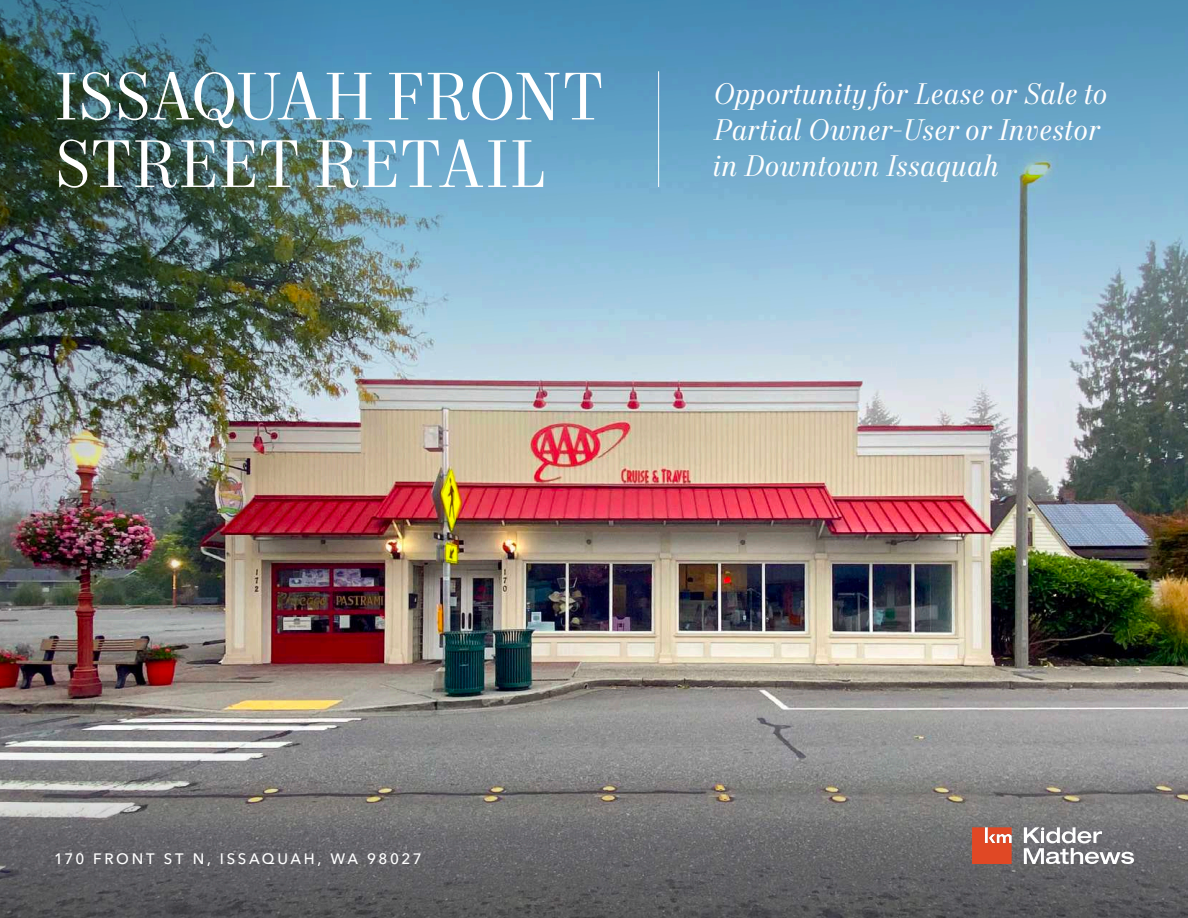
<style>
.page{position:relative;width:1188px;height:918px;background:#fff}
.page>*{position:absolute;margin:0;border:0;box-sizing:border-box;transform-origin:0 0}
.Headline_-_Level_1_-_White_2023{font:67.5px/67.5px "Mort Modern 08";letter-spacing:-.01em;color:#fff}
.Callout_Text_-_Italics_-_White_2023{font:italic 30px/36px "Mort Modern 08";letter-spacing:.01em;color:#fff}
.Property_Address_-_White_2023{font:500 15px "Avenir Next LT Pro";letter-spacing:.175em;color:#fff}
</style>
<div class="page">
<img style="left:0;top:680px;width:1188px;height:62px">
<svg style="left:0;top:742px;width:1188px;height:176px;background:#737374"></svg>
<img style="left:0;top:0;width:1188px;height:680px">
<hr style="left:658px;top:71px;width:1px;height:116px;background:#fff">
<svg style="left:1024px;top:827px;width:110px;height:37px"></svg>
<svg style="left:972px;top:827px;width:40px;height:37px"></svg>
<p class="Headline_-_Level_1_-_White_2023" style="left:54px;top:66px;width:552px">ISSAQUAH FRONT<br>STREET RETAIL</p>
<p class="Callout_Text_-_Italics_-_White_2023" style="left:713px;top:77px;width:396px">Opportunity for Lease or Sale to<br>Partial Owner-User or Investor in Downtown Issaquah</p>
<p class="Property_Address_-_White_2023" style="left:54px;top:850px;width:369px">170 FRONT ST N, ISSAQUAH, WA 98027</p>
</div>
